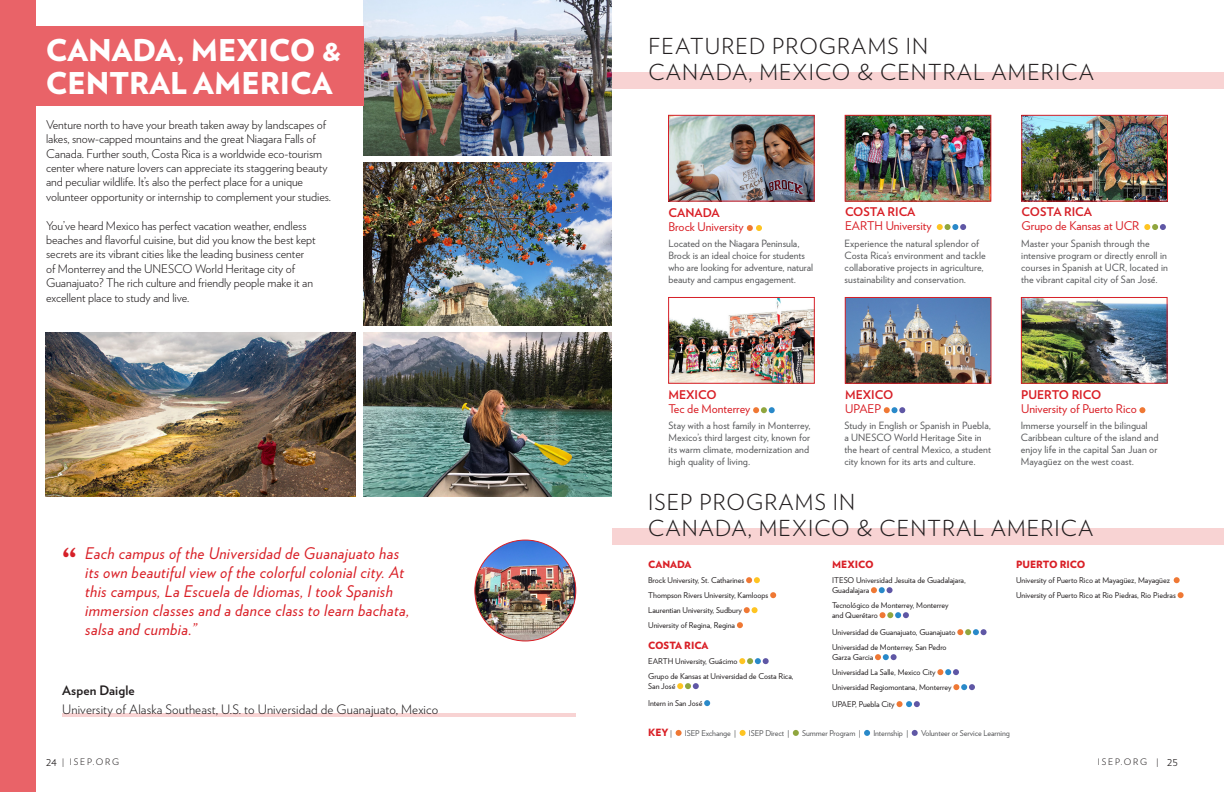
<style>
.page{position:relative;width:1224px;height:792px;background:#fff}
.page>*{position:absolute;margin:0;border:0;box-sizing:border-box;transform-origin:0 0}
.t1{font:700 42px "Verlag";color:#d62028}
.t2{font:900 30px/33px "Verlag";color:#fff}
.t3{font:300 22px "Verlag";letter-spacing:.05em;color:#231f20}
.t4{font:italic 16px/19.2px "Verlag";letter-spacing:.025em;color:#d91f26}
.Fun_things{font:300 13px "Verlag";letter-spacing:.01em;color:#231f20}
.Fun_things-2{font:700 13px "Verlag";letter-spacing:.01em;color:#231f20}
.t5{font:300 12px/14.4px "Verlag";letter-spacing:-.005em;color:#231f20}
.Fun_things-3{font:12px/14px "Verlag";color:#d91f26}
.Fun_things-4{font:700 12px/14px "Verlag";color:#d62028}
.Fun_things-5{font:10px/12px "Verlag";letter-spacing:.01em;color:#57585a}
.Fun_things-6{font:900 10px "Verlag";color:#d91f26}
.t6{font:300 9px "Verlag";letter-spacing:.2em;color:#231f20}
.Fun_things-7{font:8px/10px "Verlag";color:#231f20}
.Fun_things-8{font:8px "Verlag";letter-spacing:-.01em;color:#57585a}
.s1{font-weight:700}
.s2{font-weight:700;color:#d62028}
.s3{font-weight:400;color:#d91f26}
.s4{font-weight:400;font-size:8px;color:#57585a}
</style>
<div class="page">
<img style="left:46px;top:333px;width:310px;height:163px">
<hr style="left:62px;top:713px;width:514px;height:4px;background:#f8d3d3">
<svg style="left:746px;top:577px;width:14px;height:6px"></svg>
<svg style="left:770px;top:592px;width:6px;height:6px"></svg>
<svg style="left:744px;top:607px;width:14px;height:6px"></svg>
<svg style="left:737px;top:622px;width:6px;height:6px"></svg>
<svg style="left:739px;top:658px;width:30px;height:6px"></svg>
<svg style="left:677px;top:683px;width:22px;height:6px"></svg>
<svg style="left:704px;top:700px;width:6px;height:6px"></svg>
<svg style="left:871px;top:587px;width:22px;height:6px"></svg>
<svg style="left:880px;top:612px;width:29px;height:6px"></svg>
<svg style="left:957px;top:629px;width:30px;height:6px"></svg>
<svg style="left:875px;top:654px;width:22px;height:6px"></svg>
<svg style="left:937px;top:669px;width:22px;height:6px"></svg>
<svg style="left:953px;top:684px;width:22px;height:6px"></svg>
<svg style="left:897px;top:701px;width:23px;height:6px"></svg>
<svg style="left:1174px;top:577px;width:6px;height:6px"></svg>
<svg style="left:1178px;top:592px;width:6px;height:6px"></svg>
<svg style="left:676px;top:730px;width:6px;height:6px"></svg>
<svg style="left:740px;top:730px;width:6px;height:6px"></svg>
<svg style="left:793px;top:730px;width:6px;height:6px"></svg>
<svg style="left:864px;top:730px;width:6px;height:6px"></svg>
<svg style="left:912px;top:730px;width:6px;height:6px"></svg>
<div style="left:612px;top:528px;width:612px;height:17px;background:#f8d3d3"></div>
<div style="left:610px;top:72px;width:614px;height:17px;background:#f8d3d3"></div>
<img style="left:363px;top:333px;width:249px;height:163px">
<img style="left:363px;top:163px;width:249px;height:163px">
<img style="left:363px;top:0;width:249px;height:156px">
<div style="left:28px;top:26px;width:335px;height:80px;background:#e96368"></div>
<div style="left:0;top:0;width:36px;height:792px;background:#e96368"></div>
<img style="left:670px;top:117px;width:142px;height:82px">
<div style="left:668px;top:115px;width:146px;height:86px;border:1px solid #d62028"></div>
<img style="left:1023px;top:299px;width:142px;height:83px">
<div style="left:1021px;top:297px;width:146px;height:87px;border:1px solid #d62028"></div>
<img style="left:847px;top:117px;width:142px;height:82px">
<div style="left:845px;top:115px;width:146px;height:86px;border:1px solid #d62028"></div>
<img style="left:670px;top:299px;width:143px;height:83px">
<div style="left:668px;top:297px;width:147px;height:87px;border:1px solid #d62028"></div>
<img style="left:1024px;top:117px;width:142px;height:82px">
<div style="left:1022px;top:115px;width:146px;height:86px;border:1px solid #d62028"></div>
<img style="left:847px;top:299px;width:142px;height:83px">
<div style="left:845px;top:297px;width:146px;height:87px;border:1px solid #d62028"></div>
<svg style="left:747px;top:225px;width:15px;height:6px"></svg>
<svg style="left:1139px;top:407px;width:6px;height:6px"></svg>
<svg style="left:937px;top:224px;width:29px;height:6px"></svg>
<svg style="left:753px;top:407px;width:22px;height:6px"></svg>
<svg style="left:1144px;top:224px;width:22px;height:6px"></svg>
<svg style="left:884px;top:407px;width:21px;height:6px"></svg>
<img style="left:475px;top:540px;width:101px;height:101px;border-radius:50px">
<p class="t2" style="left:46px;top:33px;width:297px">CANADA, MEXICO &amp;<br>CENTRAL AMERICA</p>
<p class="t5" style="left:46px;top:117px;width:286px">Venture north to have your breath taken away by landscapes of lakes, snow-capped mountains and the great Niagara Falls of Canada. Further south, Costa Rica is a worldwide eco-tourism center where nature lovers can appreciate its staggering beauty and peculiar wildlife. It’s also the perfect place for a unique volunteer opportunity or internship to complement your studies.</p>
<p class="t5" style="left:46px;top:217px;width:271px">You’ve heard Mexico has perfect vacation weather, endless beaches and flavorful cuisine, but did you know the best kept secrets are its vibrant cities like the leading business center of Monterrey and the UNESCO World Heritage city of Guanajuato? The rich culture and friendly people make it an excellent place to study and live.</p>
<p class="t1" style="left:62px;top:531px;width:16px">“</p>
<p class="t4" style="left:85px;top:542px;width:326px">Each campus of the Universidad de Guanajuato has its own beautiful view of the colorful colonial city. At this campus, La Escuela de Idiomas, I took Spanish immersion classes and a dance class to learn bachata, salsa and cumbia.”</p>
<p class="Fun_things-2" style="left:62px;top:680px;width:74px">Aspen Daigle</p>
<p class="Fun_things" style="left:62px;top:700px;width:378px">University of Alaska Southeast, U.S. to Universidad de Guanajuato, Mexico</p>
<p class="t3" style="left:649px;top:30px;width:281px">FEATURED PROGRAMS IN</p>
<p class="t3" style="left:649px;top:56px;width:447px">CANADA, MEXICO &amp; CENTRAL AMERICA</p>
<p class="Fun_things-3" style="left:669px;top:205px;width:77px"><span class="s1">CANADA<br></span>Brock University</p>
<p class="Fun_things-5" style="left:669px;top:237px;width:146px">Located on the Niagara Peninsula, Brock is an ideal choice for students who are looking for adventure, natural beauty and campus engagement.</p>
<p class="Fun_things-3" style="left:845px;top:204px;width:88px"><span class="s1">COSTA RICA<br></span>EARTH University</p>
<p class="Fun_things-5" style="left:845px;top:237px;width:143px">Experience the natural splendor of Costa Rica’s environment and tackle collaborative projects in agriculture, sustainability and conservation.</p>
<p class="Fun_things-3" style="left:1022px;top:204px;width:119px"><span class="s2">COSTA RICA<br></span>Grupo de Kansas at UCR</p>
<p class="Fun_things-5" style="left:1021px;top:237px;width:148px">Master your Spanish through the intensive program or directly enroll in courses in Spanish at UCR, located in the vibrant capital city of San José.</p>
<p class="Fun_things-3" style="left:668px;top:387px;width:83px"><span class="s1">MEXICO<br></span>Tec de Monterrey</p>
<p class="Fun_things-5" style="left:669px;top:419px;width:144px">Stay with a host family in Monterrey, Mexico’s third largest city, known for its warm climate, modernization and high quality of living.</p>
<p class="Fun_things-4" style="left:845px;top:387px;width:50px">MEXICO<br><span class="s3">UPAEP</span></p>
<p class="Fun_things-5" style="left:844px;top:419px;width:148px">Study in English or Spanish in Puebla, a UNESCO World Heritage Site in the heart of central Mexico, a student city known for its arts and culture.</p>
<p class="Fun_things-3" style="left:1021px;top:387px;width:117px"><span class="s1">PUERTO RICO<br></span>University of Puerto Rico</p>
<p class="Fun_things-5" style="left:1021px;top:419px;width:139px">Immerse yourself in the bilingual Caribbean culture of the island and enjoy life in the capital San Juan or Mayagüez on the west coast.</p>
<p class="t3" style="left:648px;top:486px;width:209px">ISEP PROGRAMS IN</p>
<p class="t3" style="left:648px;top:512px;width:447px">CANADA, MEXICO &amp; CENTRAL AMERICA</p>
<p class="Fun_things-6" style="left:648px;top:556px;width:45px">CANADA</p>
<p class="Fun_things-7" style="left:648px;top:575px;width:98px">Brock University, St. Catharines</p>
<p class="Fun_things-7" style="left:648px;top:590px;width:122px">Thompson Rivers University, Kamloops</p>
<p class="Fun_things-7" style="left:648px;top:605px;width:95px">Laurentian University, Sudbury</p>
<p class="Fun_things-7" style="left:648px;top:620px;width:88px">University of Regina, Regina</p>
<p class="Fun_things-6" style="left:648px;top:637px;width:62px">COSTA RICA</p>
<p class="Fun_things-7" style="left:648px;top:656px;width:91px">EARTH University, Guácimo</p>
<p class="Fun_things-7" style="left:648px;top:671px;width:147px">Grupo de Kansas at Universidad de Costa Rica,<br>San José</p>
<p class="Fun_things-7" style="left:648px;top:698px;width:56px">Intern in San José</p>
<p class="Fun_things-6" style="left:832px;top:556px;width:43px">MEXICO</p>
<p class="Fun_things-7" style="left:832px;top:575px;width:135px">ITESO Universidad Jesuita de Guadalajara,<br>Guadalajara</p>
<p class="Fun_things-7" style="left:832px;top:600px;width:118px">Tecnológico de Monterrey, Monterrey and Querétaro</p>
<p class="Fun_things-7" style="left:832px;top:627px;width:125px">Universidad de Guanajuato, Guanajuato</p>
<p class="Fun_things-7" style="left:832px;top:642px;width:116px">Universidad de Monterrey, San Pedro<br>Garza Garcia</p>
<p class="Fun_things-7" style="left:832px;top:667px;width:105px">Universidad La Salle, Mexico City</p>
<p class="Fun_things-7" style="left:832px;top:682px;width:121px">Universidad Regiomontana, Monterrey</p>
<p class="Fun_things-7" style="left:832px;top:699px;width:64px">UPAEP, Puebla City</p>
<p class="Fun_things-6" style="left:1016px;top:556px;width:71px">PUERTO RICO</p>
<p class="Fun_things-7" style="left:1016px;top:575px;width:156px">University of Puerto Rico at Mayagüez, Mayagüez</p>
<p class="Fun_things-7" style="left:1016px;top:590px;width:161px">University of Puerto Rico at Rio Piedras, Rio Piedras</p>
<p class="Fun_things-6" style="left:648px;top:724px;width:26px">KEY <span class="s4">|</span></p>
<p class="Fun_things-8" style="left:685px;top:727px;width:53px">ISEP Exchange |</p>
<p class="Fun_things-8" style="left:749px;top:727px;width:42px">ISEP Direct |</p>
<p class="Fun_things-8" style="left:802px;top:727px;width:60px">Summer Program |</p>
<p class="Fun_things-8" style="left:873px;top:727px;width:36px">Internship |</p>
<p class="Fun_things-8" style="left:921px;top:727px;width:90px">Volunteer or Service Learning</p>
<p class="t6" style="left:62px;top:755px;width:58px">| ISEP.ORG</p>
<p class="t6" style="left:1098px;top:755px;width:62px">ISEP.ORG |</p>
<p class="t5" style="left:46px;top:753px;width:12px">24</p>
<p class="t5" style="left:1167px;top:753px;width:12px">25</p>
</div>
